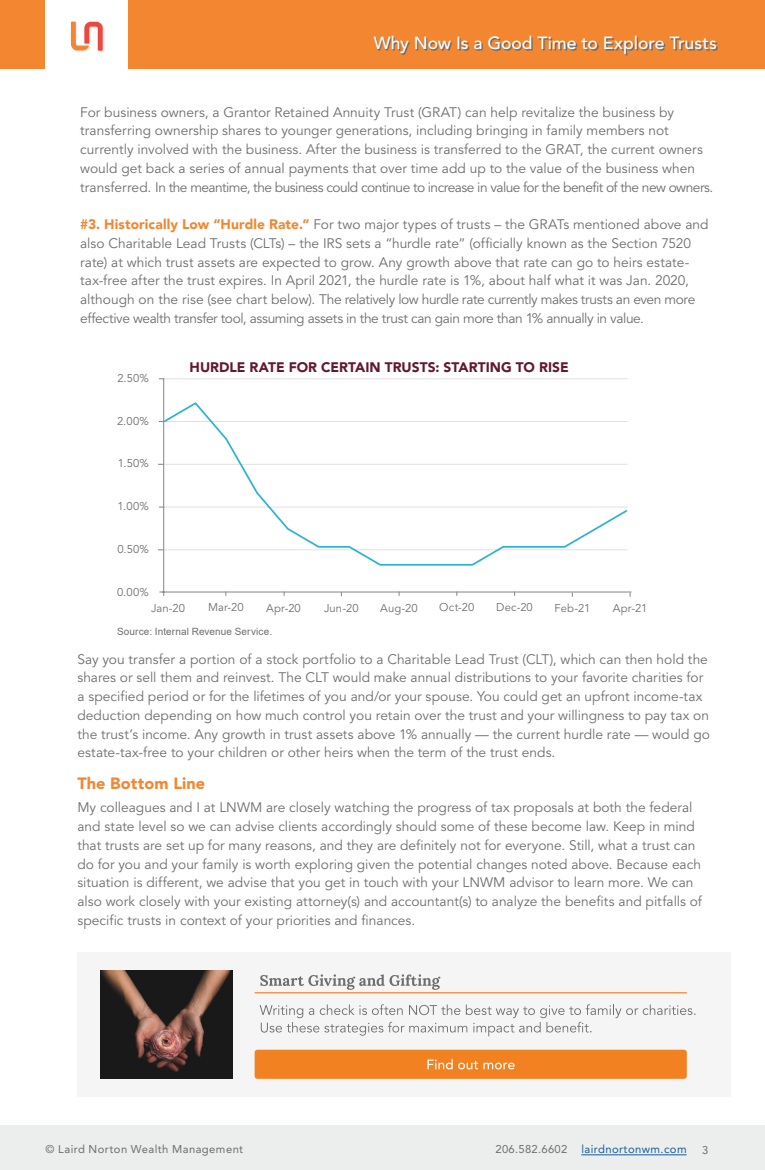
<style>
.page{position:relative;width:765px;height:1170px;background:#fff}
.page>*{position:absolute;margin:0;border:0;box-sizing:border-box;transform-origin:0 0}
.t1{font:500 17.5px "Avenir LT Std";color:#fff}
.t2{font:900 16.25px "Avenir LT Std";letter-spacing:.005em;color:#f38630}
.t3{font:13.75px/18.8px "Avenir LT Std";color:#6d6e71}
.t4{font:900 13.75px "Avenir LT Std";color:#631730}
.t5{font:11.25px "Avenir LT Std";letter-spacing:.005em;color:#6d6e71}
.t6{font:11.25px "Avenir LT Std";letter-spacing:.035em;color:#6c6d70}
.t7{font:11.25px "Avenir LT Std";letter-spacing:.035em;color:#175d9e}
.t8{font:10px "Arial";letter-spacing:.01em;color:#6d6e71}
.s1{font-weight:900;color:#f38630}
.s2{color:#6c6d70}
</style>
<div class="page">
<div style="left:71px;top:22px;width:34px;height:31px;background:#231f20;opacity:.15"></div>
<svg style="left:71px;top:22px;width:32px;height:29px"></svg>
<div style="left:0;top:0;width:45px;height:69px;background:#f38630"></div>
<div style="left:128px;top:0;width:637px;height:69px;background:#f38630"></div>
<svg style="left:375px;top:37px;width:342px;height:19px"></svg>
<div style="left:0;top:1125px;width:765px;height:45px;background:#eceded"></div>
<svg style="left:162px;top:401px;width:465px;height:166px"></svg>
<hr style="left:163px;top:379px;width:1px;height:213px;background:#838487">
<hr style="left:164px;top:378px;width:464px;height:1px;background:#838487">
<hr style="left:162px;top:592px;width:470px;height:1px;background:#838487">
<hr style="left:164px;top:464px;width:464px;height:1px;background:#838487">
<hr style="left:164px;top:421px;width:464px;height:1px;background:#838487">
<hr style="left:164px;top:549px;width:464px;height:1px;background:#838487">
<hr style="left:164px;top:507px;width:464px;height:1px;background:#838487">
<div style="left:77px;top:952px;width:654px;height:145px;background:#f5f5f5"></div>
<img style="left:100px;top:971px;width:133px;height:108px">
<svg style="left:260px;top:974px;width:180px;height:16px"></svg>
<hr style="left:255px;top:992px;width:432px;height:1px;background:#f28730">
<svg style="left:260px;top:1004px;width:436px;height:32px"></svg>
<div style="left:255px;top:1050px;width:432px;height:29px;background:#f28221;border-radius:4px"></div>
<svg style="left:427px;top:1059px;width:88px;height:10px"></svg>
<hr style="left:581px;top:1155px;width:106px;height:1px;background:#175d9e">
<p class="t1" style="left:374px;top:33px;width:345px">Why Now Is a Good Time to Explore Trusts</p>
<p class="t3" style="left:80px;top:103px;width:635px">For business owners, a Grantor Retained Annuity Trust (GRAT) can help revitalize the business by transferring ownership shares to younger generations, including bringing in family members not currently involved with the business. After the business is transferred to the GRAT, the current owners would get back a series of annual payments that over time add up to the value of the business when transferred. In the meantime, the business could continue to increase in value for the benefit of the new owners.</p>
<p class="t3" style="left:80px;top:215px;width:630px"><span class="s1">#3. Historically Low “Hurdle Rate.”</span> For two major types of trusts – the GRATs mentioned above and also Charitable Lead Trusts (CLTs) – the IRS sets a “hurdle rate” (officially known as the Section 7520 rate) at which trust assets are expected to grow. Any growth above that rate can go to heirs estate&shy;tax-free after the trust expires. In April 2021, the hurdle rate is 1%, about half what it was Jan. 2020, although on the rise (see chart below). The relatively low hurdle rate currently makes trusts an even more effective wealth transfer tool, assuming assets in the trust can gain more than 1% annually in value.</p>
<p class="t4" style="left:190px;top:359px;width:381px">HURDLE RATE FOR CERTAIN TRUSTS: STARTING TO RISE</p>
<p class="t5" style="left:117px;top:372px;width:33px">2.50%</p>
<p class="t5" style="left:117px;top:414px;width:33px">2.00%</p>
<p class="t5" style="left:118px;top:457px;width:32px">1.50%</p>
<p class="t5" style="left:118px;top:500px;width:33px">1.00%</p>
<p class="t5" style="left:117px;top:543px;width:33px">0.50%</p>
<p class="t5" style="left:117px;top:585px;width:33px">0.00%</p>
<p class="t5" style="left:208px;top:601px;width:37px">Mar-20</p>
<p class="t5" style="left:266px;top:601px;width:36px">Apr-20</p>
<p class="t5" style="left:324px;top:601px;width:36px">Jun-20</p>
<p class="t5" style="left:380px;top:602px;width:39px">Aug-20</p>
<p class="t5" style="left:439px;top:601px;width:37px">Oct-20</p>
<p class="t5" style="left:496px;top:601px;width:38px">Dec-20</p>
<p class="t5" style="left:554px;top:602px;width:37px">Feb-21</p>
<p class="t5" style="left:613px;top:602px;width:36px">Apr-21</p>
<p class="t8" style="left:117px;top:624px;width:157px">Source: Internal Revenue Service.</p>
<p class="t3" style="left:77px;top:650px;width:634px">Say you transfer a portion of a stock portfolio to a Charitable Lead Trust (CLT), which can then hold the shares or sell them and reinvest. The CLT would make annual distributions to your favorite charities for a specified period or for the lifetimes of you and/or your spouse. You could get an upfront income-tax deduction depending on how much control you retain over the trust and your willingness to pay tax on the trust’s income. Any growth in trust assets above 1% annually — the current hurdle rate — would go estate-tax-free to your children or other heirs when the term of the trust ends.</p>
<p class="t2" style="left:77px;top:773px;width:129px">The Bottom Line</p>
<p class="t3" style="left:77px;top:799px;width:626px">My colleagues and I at LNWM are closely watching the progress of tax proposals at both the federal and state level so we can advise clients accordingly should some of these become law. Keep in mind that trusts are set up for many reasons, and they are definitely not for everyone. Still, what a trust can do for you and your family is worth exploring given the potential changes noted above. Because each situation is different, we advise that you get in touch with your LNWM advisor to learn more. We can also work closely with your existing attorney(s) and accountant(s) to analyze the benefits and pitfalls of specific trusts in context of your priorities and finances.</p>
<p class="t5" style="left:151px;top:601px;width:36px">Jan-20</p>
<p class="t6" style="left:45px;top:1142px;width:199px">© Laird Norton Wealth Management</p>
<p class="t7" style="left:495px;top:1143px;width:193px"><span class="s2">206.582.6602</span> lairdnortonwm.com</p>
<p class="t6" style="left:702px;top:1144px;width:8px">3</p>
</div>
